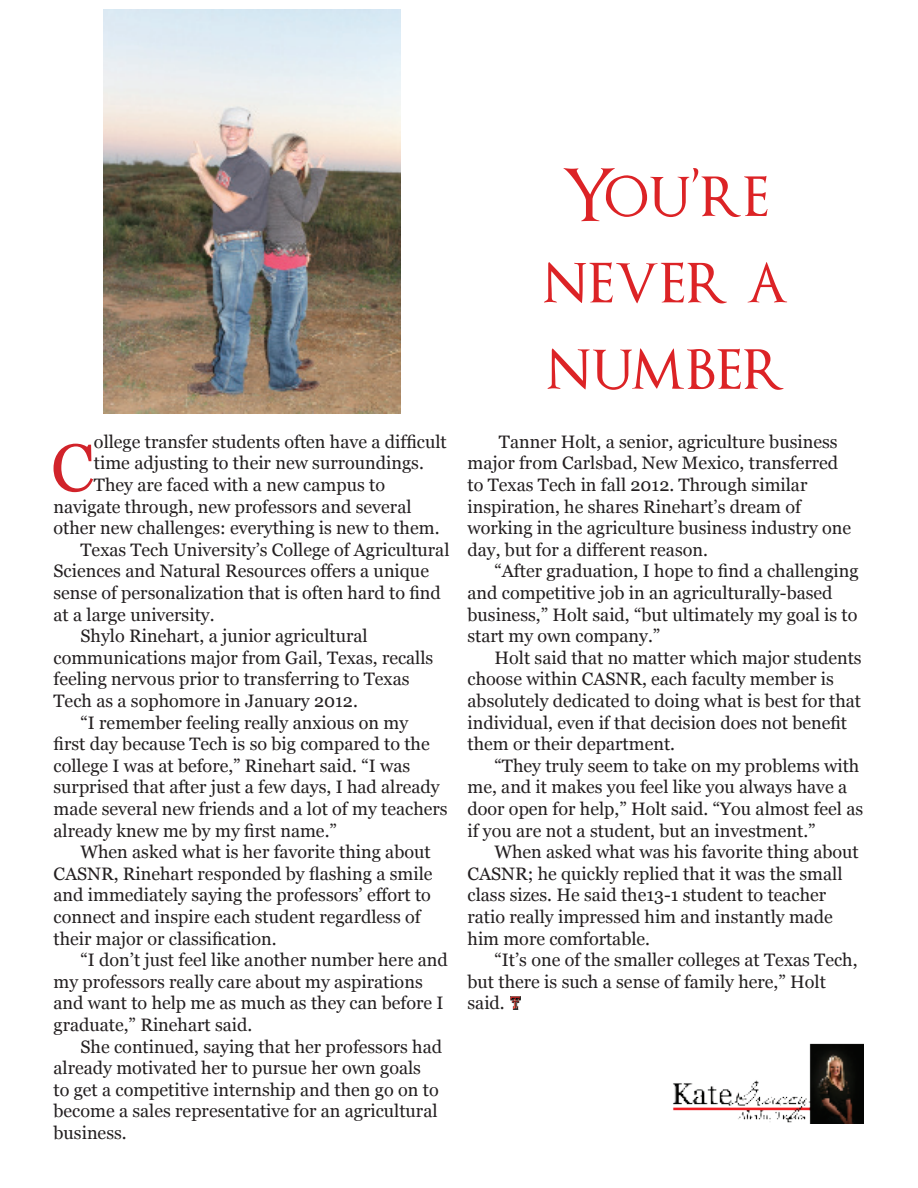
<style>
.page{position:relative;width:918px;height:1188px;background:#fff}
.page>*{position:absolute;margin:0;border:0;box-sizing:border-box;transform-origin:0 0}
.Headline_OptimusPric{font:72px/86.4px "Optimus Princeps";color:#dc2326}
.First_Paragraph{font:66.9px "Georgia";color:#d1232a}
.Body{font:18px/21.6px "Georgia";color:#231f20}
.First_Paragraph-2{font:18px "Georgia";color:#231f20}
</style>
<div class="page">
<svg style="left:510px;top:996px;width:11px;height:13px"></svg>
<img style="left:103px;top:9px;width:297px;height:405px">
<img style="left:673px;top:1043px;width:191px;height:80px">
<p class="First_Paragraph-2" style="left:94px;top:431px;width:354px">ollege transfer students often have a difficult</p>
<p class="First_Paragraph-2" style="left:94px;top:452px;width:331px">time adjusting to their new surroundings.</p>
<p class="First_Paragraph-2" style="left:94px;top:474px;width:293px">They are faced with a new campus to</p>
<p class="First_Paragraph-2" style="left:54px;top:496px;width:360px">navigate through, new professors and several</p>
<p class="First_Paragraph-2" style="left:54px;top:517px;width:388px">other new challenges: everything is new to them.</p>
<p class="Body" style="left:54px;top:539px;width:397px;text-indent:27px">Texas Tech University’s College of Agricultural Sciences and Natural Resources offers a unique sense of personalization that is often hard to find at a large university.</p>
<p class="Body" style="left:54px;top:626px;width:381px;text-indent:27px">Shylo Rinehart, a junior agricultural communications major from Gail, Texas, recalls feeling nervous prior to transferring to Texas Tech as a sophomore in January 2012.</p>
<p class="Body" style="left:54px;top:712px;width:396px;text-indent:27px">“I remember feeling really anxious on my<br>first day because Tech is so big compared to the college I was at before,” Rinehart said. “I was surprised that after just a few days, I had already made several new friends and a lot of my teachers already knew me by my first name.”</p>
<p class="Body" style="left:54px;top:842px;width:381px;text-indent:27px">When asked what is her favorite thing about CASNR, Rinehart responded by flashing a smile and immediately saying the professors’ effort to connect and inspire each student regardless of their major or classification.</p>
<p class="Body" style="left:54px;top:950px;width:396px;text-indent:27px">“I don’t just feel like another number here and my professors really care about my aspirations and want to help me as much as they can before I graduate,” Rinehart said.</p>
<p class="Body" style="left:54px;top:1036px;width:390px;text-indent:27px">She continued, saying that her professors had already motivated her to pursue her own goals<br>to get a competitive internship and then go on to become a sales representative for an agricultural business.</p>
<p class="First_Paragraph" style="left:51px;top:428px;width:44px">C</p>
<p class="Headline_OptimusPric" style="left:542px;top:156px;width:248px">You’re never a number</p>
<p class="Body" style="left:468px;top:431px;width:385px;text-indent:31px">Tanner Holt, a senior, agriculture business major from Carlsbad, New Mexico, transferred to Texas Tech in fall 2012. Through similar inspiration, he shares Rinehart’s dream of working in the agriculture business industry one day, but for a different reason.</p>
<p class="Body" style="left:468px;top:561px;width:393px;text-indent:27px">“After graduation, I hope to find a challenging and competitive job in an agriculturally-based business,” Holt said, “but ultimately my goal is to start my own company.”</p>
<p class="Body" style="left:468px;top:647px;width:396px;text-indent:27px">Holt said that no matter which major students choose within CASNR, each faculty member is absolutely dedicated to doing what is best for that individual, even if that decision does not benefit them or their department.</p>
<p class="Body" style="left:468px;top:755px;width:397px;text-indent:27px">“They truly seem to take on my problems with me, and it makes you feel like you always have a door open for help,” Holt said. “You almost feel as if you are not a student, but an investment.”</p>
<p class="Body" style="left:468px;top:842px;width:393px;text-indent:27px">When asked what was his favorite thing about CASNR; he quickly replied that it was the small class sizes. He said the13-1 student to teacher ratio really impressed him and instantly made him more comfortable.</p>
<p class="Body" style="left:468px;top:950px;width:392px;text-indent:27px">“It’s one of the smaller colleges at Texas Tech, but there is such a sense of family here,” Holt said.</p>
</div>
